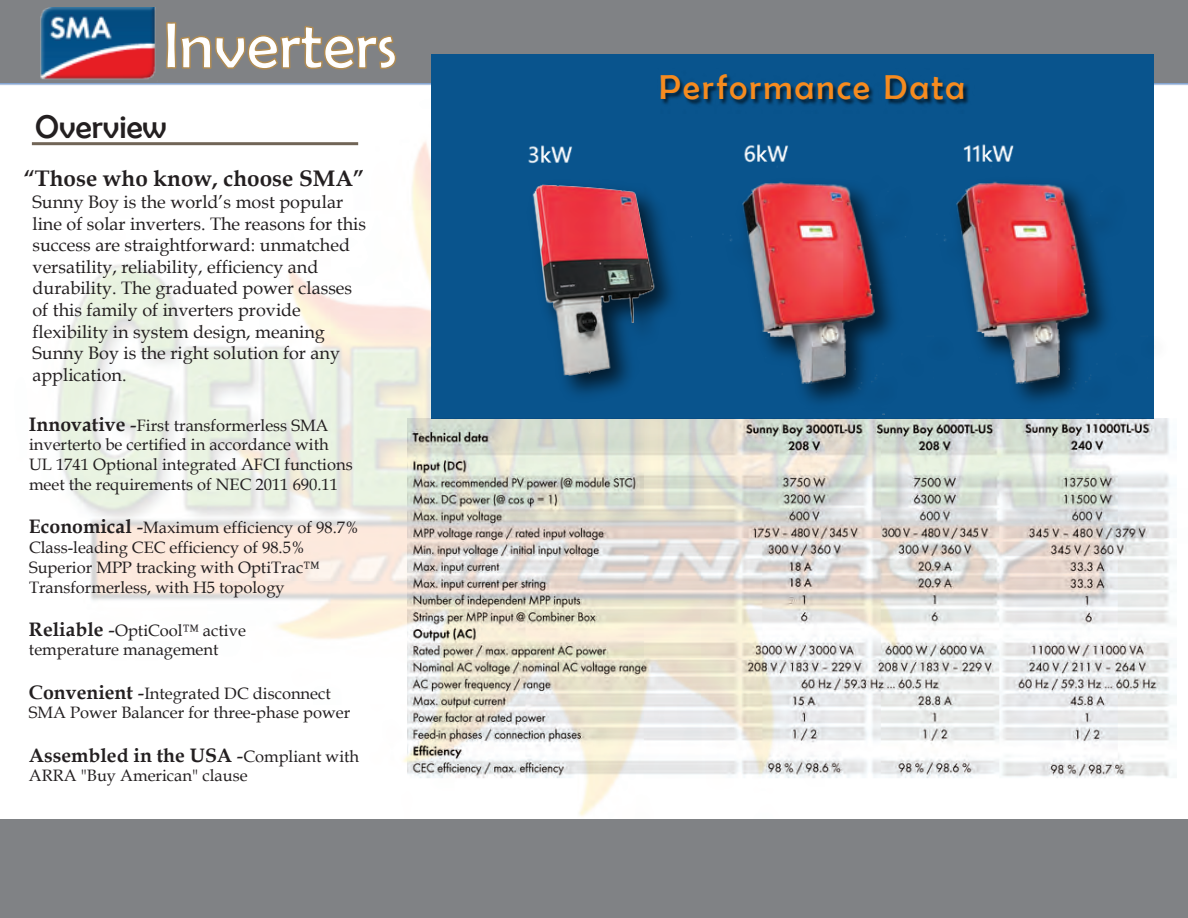
<style>
.page{position:relative;width:1188px;height:918px;background:#fff}
.page>*{position:absolute;margin:0;border:0;box-sizing:border-box;transform-origin:0 0}
.t1{font:66px "Berlin Sans FB";color:#fff}
.t2{font:34.65px "Berlin Sans FB";letter-spacing:.07em;color:#f68b1f}
.t3{font:33px "Berlin Sans FB";color:#231f20}
.t4{font:700 22.5px "Book Antiqua";color:#231f20}
.t5{font:700 19.5px "Book Antiqua";color:#231f20}
.t6{font:18px/21.6px "Book Antiqua";color:#231f20}
.t7{font:16.5px/19.8px "Book Antiqua";color:#231f20}
.s1{font-weight:700;font-size:19.5px}
.s2{font-size:19.5px}
.s3{font-weight:400}
.s4{font-weight:400;font-size:16.5px}
</style>
<div class="page">
<img style="left:0;top:82px;width:1188px;height:734px">
<div style="left:0;top:0;width:1188px;height:82px;background:#808285"></div>
<div style="left:0;top:819px;width:1188px;height:99px;background:#808285"></div>
<div style="left:431px;top:54px;width:722px;height:364px;background:#09548d"></div>
<img style="left:662px;top:76px;width:307px;height:29px">
<img style="left:408px;top:418px;width:769px;height:364px">
<img style="left:531px;top:183px;width:146px;height:198px">
<img style="left:716px;top:418px;width:251px;height:6px">
<img style="left:691px;top:183px;width:203px;height:232px">
<img style="left:929px;top:160px;width:251px;height:263px">
<img style="left:905px;top:163px;width:242px;height:251px">
<img style="left:528px;top:145px;width:46px;height:39px">
<img style="left:744px;top:144px;width:45px;height:39px">
<img style="left:960px;top:144px;width:56px;height:39px">
<svg style="left:166px;top:22px;width:231px;height:48px"></svg>
<img style="left:40px;top:8px;width:116px;height:72px">
<hr style="left:32px;top:142px;width:326px;height:3px;background:#716557">
<h1 class="t1" style="left:163px;top:9px;width:235px">Inverters</h1>
<h3 class="t3" style="left:35px;top:108px;width:133px">Overview</h3>
<h3 class="t4" style="left:24px;top:164px;width:342px">“Those who know, choose SMA”</h3>
<p class="t6" style="left:33px;top:191px;width:335px">Sunny Boy is the world’s most popular line of solar inverters. The reasons for this success are straightforward: unmatched versatility, reliability, efficiency and durability. The graduated power classes of this family of inverters provide flexibility in system design, meaning Sunny Boy is the right solution for any application.</p>
<p class="t7" style="left:29px;top:415px;width:325px"><span class="s1">Innovative</span> <span class="s2">-</span>First transformerless SMA inverterto be certified in accordance with UL 1741 Optional integrated AFCI functions meet the requirements of NEC 2011 690.11</p>
<p class="t7" style="left:29px;top:517px;width:331px"><span class="s1">Economical</span> <span class="s2">-</span>Maximum efficiency of 98.7% Class-leading CEC efficiency of 98.5% Superior MPP tracking with OptiTrac™ Transformerless, with H5 topology</p>
<p class="t7" style="left:29px;top:620px;width:218px"><span class="s1">Reliable</span> <span class="s2">-</span>OptiCool™ active temperature management</p>
<p class="t7" style="left:29px;top:683px;width:323px"><span class="s1">Convenient</span> <span class="s2">-</span>Integrated DC disconnect<br>SMA Power Balancer for three-phase power</p>
<p class="t5" style="left:29px;top:742px;width:332px">Assembled in the USA <span class="s3">-</span><span class="s4">Compliant with</span></p>
<p class="t7" style="left:29px;top:766px;width:220px">ARRA "Buy American" clause</p>
<h2 class="t2" style="left:659px;top:68px;width:307px">Performance Data</h2>
</div>
